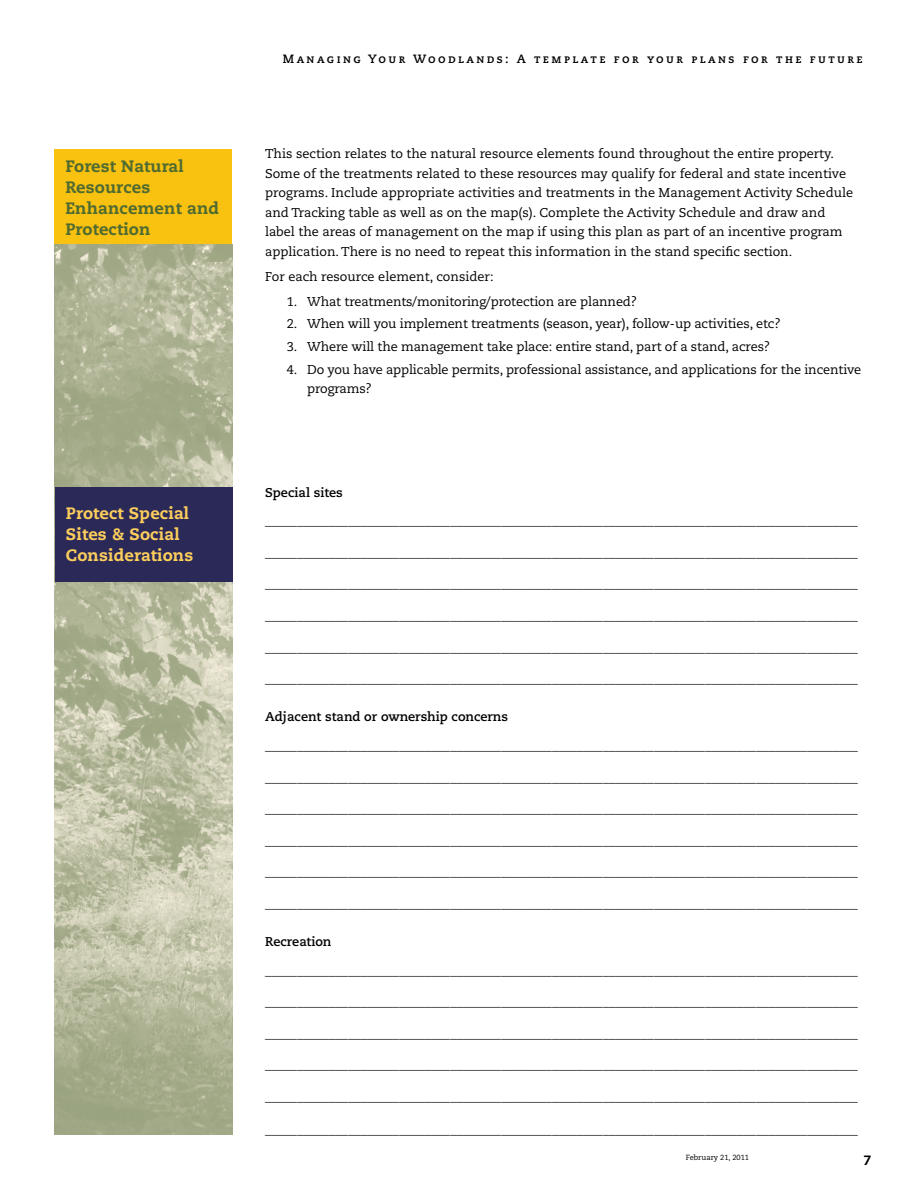
<style>
.page{position:relative;width:918px;height:1188px;background:#fff}
.page>*{position:absolute;margin:0;border:0;box-sizing:border-box;transform-origin:0 0}
.t1{font:800 16.5px/21px "Caecilia";letter-spacing:.01em;color:#4f6b31}
.t2{font:800 16.5px/21px "Caecilia";letter-spacing:.01em;color:#fcce5c}
.t3{font:800 13.5px "Caecilia";color:#000}
.t4{font:800 12.75px "Caecilia";color:#000}
.t5{font:12.75px/19.5px "Caecilia";color:#000}
.t6{font:700 12.75px "Caecilia";color:#000}
.t7{font:12px "Caecilia Bold SC";letter-spacing:.2em;color:#000}
.t8{font:7.5px "Caecilia";color:#000}
</style>
<div class="page">
<img style="left:55px;top:244px;width:177px;height:891px">
<div style="left:55px;top:150px;width:177px;height:94px;background:#f9c110"></div>
<div style="left:55px;top:487px;width:178px;height:94px;background:#2b2958"></div>
<p class="t1" style="left:65px;top:156px;width:155px">Forest Natural<br>Resources<br>Enhancement and<br>Protection</p>
<p class="t2" style="left:66px;top:503px;width:129px">Protect Special<br>Sites &amp; Social<br>Considerations</p>
<p class="t7" style="left:283px;top:52px;width:581px">Managing Your Woodlands: A template for your plans for the future</p>
<p class="t5" style="left:265px;top:144px;width:589px">This section relates to the natural resource elements found throughout the entire property.<br>Some of the treatments related to these resources may qualify for federal and state incentive programs. Include appropriate activities and treatments in the Management Activity Schedule and Tracking table as well as on the map(s). Complete the Activity Schedule and draw and label the areas of management on the map if using this plan as part of an incentive program application. There is no need to repeat this information in the stand specific section.</p>
<p class="t5" style="left:265px;top:267px;width:230px">For each resource element, consider:</p>
<p class="t5" style="left:287px;top:292px;width:352px">1. What treatments/monitoring/protection are planned?</p>
<p class="t5" style="left:287px;top:314px;width:495px">2. When will you implement treatments (season, year), follow-up activities, etc?</p>
<p class="t5" style="left:287px;top:337px;width:485px">3. Where will the management take place: entire stand, part of a stand, acres?</p>
<p class="t5" style="left:307px;top:360px;width:556px;text-indent:-20px">4. Do you have applicable permits, professional assistance, and applications for the incentive programs?</p>
<p class="t6" style="left:265px;top:485px;width:79px">Special sites</p>
<p class="t4" style="left:265px;top:513px;width:594px">_____________________________________________________________________________________________</p>
<p class="t4" style="left:265px;top:545px;width:594px">_____________________________________________________________________________________________</p>
<p class="t4" style="left:265px;top:576px;width:594px">_____________________________________________________________________________________________</p>
<p class="t4" style="left:265px;top:608px;width:594px">_____________________________________________________________________________________________</p>
<p class="t4" style="left:265px;top:639px;width:594px">_____________________________________________________________________________________________</p>
<p class="t4" style="left:265px;top:671px;width:594px">_____________________________________________________________________________________________</p>
<p class="t6" style="left:265px;top:709px;width:244px">Adjacent stand or ownership concerns</p>
<p class="t4" style="left:265px;top:738px;width:594px">_____________________________________________________________________________________________</p>
<p class="t4" style="left:265px;top:769px;width:594px">_____________________________________________________________________________________________</p>
<p class="t4" style="left:265px;top:801px;width:594px">_____________________________________________________________________________________________</p>
<p class="t4" style="left:265px;top:832px;width:594px">_____________________________________________________________________________________________</p>
<p class="t4" style="left:265px;top:864px;width:594px">_____________________________________________________________________________________________</p>
<p class="t4" style="left:265px;top:895px;width:594px">_____________________________________________________________________________________________</p>
<p class="t6" style="left:265px;top:934px;width:68px">Recreation</p>
<p class="t4" style="left:265px;top:963px;width:594px">_____________________________________________________________________________________________</p>
<p class="t4" style="left:265px;top:994px;width:594px">_____________________________________________________________________________________________</p>
<p class="t4" style="left:265px;top:1026px;width:594px">_____________________________________________________________________________________________</p>
<p class="t4" style="left:265px;top:1057px;width:594px">_____________________________________________________________________________________________</p>
<p class="t4" style="left:265px;top:1089px;width:594px">_____________________________________________________________________________________________</p>
<p class="t4" style="left:265px;top:1122px;width:594px">_____________________________________________________________________________________________</p>
<p class="t8" style="left:686px;top:1153px;width:65px">February 21, 2011</p>
<p class="t3" style="left:863px;top:1152px;width:9px">7</p>
</div>
